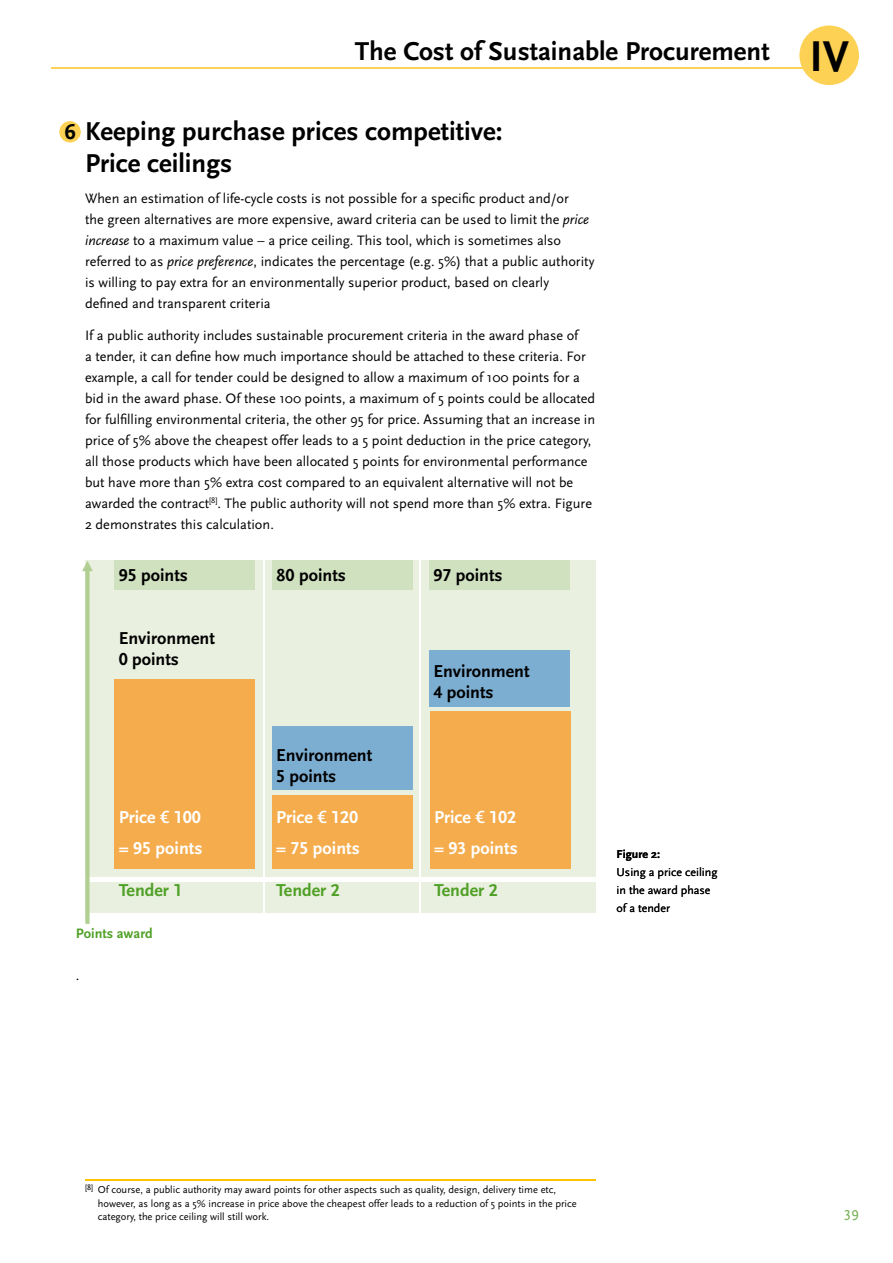
<style>
.page{position:relative;width:893px;height:1263px;background:#fff}
.page>*{position:absolute;margin:0;border:0;box-sizing:border-box;transform-origin:0 0}
.t1{font:700 27px/31.5px "Scala Sans";color:#000}
.t2{font:700 22.5px "Scala Sans Figures";color:#000}
.t3{font:700 18px/21px "Scala Sans";color:#000}
.t4{font:700 18px/31.5px "Scala Sans";color:#fff}
.t5{font:700 18px "Scala Sans";color:#4fa026}
.t6{font:15px "Scala Sans Caps";color:#78b255}
.t7{font:14.25px/21px "Scala Sans";color:#000}
.t8{font:700 14.25px "Scala Sans";color:#4fa026}
.t9{font:12px/18px "Scala Sans";color:#000}
.t10{font:700 12px "Scala Sans";color:#000}
.t11{font:10.5px/13.5px "Scala Sans";color:#000}
.s1{font-size:45px}
.s2{font-style:italic}
.s3{font-family:"Scala Sans Figures"}
.s4{font-family:"Thesis Euro";font-weight:400}
</style>
<div class="page">
<hr style="left:51px;top:67px;width:778px;height:2px;background:#fdd153">
<div style="left:799px;top:26px;width:60px;height:59px;background:#fdd153;border-radius:50%"></div>
<div style="left:85px;top:560px;width:511px;height:353px;background:#eaf0df"></div>
<div style="left:114px;top:679px;width:141px;height:190px;background:#f5ac4c"></div>
<div style="left:272px;top:795px;width:141px;height:74px;background:#f5ac4c"></div>
<div style="left:430px;top:711px;width:141px;height:158px;background:#f5ac4c"></div>
<div style="left:272px;top:726px;width:141px;height:64px;background:#7caed2"></div>
<div style="left:429px;top:651px;width:141px;height:56px;background:#7caed2"></div>
<div style="left:114px;top:560px;width:141px;height:30px;background:#d0e1c0"></div>
<hr style="left:263px;top:560px;width:2px;height:358px;background:#fff">
<hr style="left:420px;top:560px;width:1px;height:358px;background:#fff">
<div style="left:85px;top:877px;width:511px;height:5px;background:#fff"></div>
<div style="left:272px;top:560px;width:141px;height:30px;background:#d0e1c0"></div>
<div style="left:429px;top:560px;width:141px;height:30px;background:#d0e1c0"></div>
<svg style="left:82px;top:561px;width:11px;height:363px"></svg>
<hr style="left:85px;top:1179px;width:510px;height:2px;background:#fbc300">
<div style="left:60px;top:121px;width:21px;height:21px;background:#fdd153;border-radius:50%"></div>
<h1 class="t1" style="left:355px;top:36px;width:496px">The Cost of Sustainable Procurement <span class="s1">IV</span></h1>
<h2 class="t2" style="left:65px;top:123px;width:13px">6</h2>
<h1 class="t1" style="left:85px;top:116px;width:419px">Keeping purchase prices competitive:<br>Price ceilings</h1>
<p class="t7" style="left:85px;top:188px;width:511px">When an estimation of life-cycle costs is not possible for a specific product and/or<br>the green alternatives are more expensive, award criteria can be used to limit the <span class="s2">price increase</span> to a maximum value – a price ceiling. This tool, which is sometimes also referred to as <span class="s2">price preference</span>, indicates the percentage (e.g. 5%) that a public authority is willing to pay extra for an environmentally superior product, based on clearly defined and transparent criteria</p>
<p class="t7" style="left:85px;top:325px;width:512px">If a public authority includes sustainable procurement criteria in the award phase of<br>a tender, it can define how much importance should be attached to these criteria. For example, a call for tender could be designed to allow a maximum of 100 points for a bid in the award phase. Of these 100 points, a maximum of 5 points could be allocated for fulfilling environmental criteria, the other 95 for price. Assuming that an increase in price of 5% above the cheapest offer leads to a 5 point deduction in the price category, all those products which have been allocated 5 points for environmental performance but have more than 5% extra cost compared to an equivalent alternative will not be awarded the contract<sup>[8]</sup>. The public authority will not spend more than 5% extra. Figure 2 demonstrates this calculation.</p>
<p class="t3" style="left:119px;top:565px;width:71px"><span class="s3">95</span> points</p>
<p class="t3" style="left:277px;top:565px;width:71px"><span class="s3">80</span> points</p>
<p class="t3" style="left:433px;top:565px;width:71px"><span class="s3">97</span> points</p>
<p class="t3" style="left:119px;top:628px;width:98px">Environment<br><span class="s3">0</span> points</p>
<p class="t3" style="left:276px;top:745px;width:98px">Environment<br><span class="s3">5</span> points</p>
<p class="t3" style="left:433px;top:661px;width:98px">Environment<br><span class="s3">4</span> points</p>
<p class="t4" style="left:119px;top:801px;width:85px">Price <span class="s4">E</span> <span class="s3">100 </span>= <span class="s3">95</span> points</p>
<p class="t4" style="left:276px;top:801px;width:85px">Price <span class="s4">E</span> <span class="s3">120 </span>= <span class="s3">75</span> points</p>
<p class="t4" style="left:434px;top:801px;width:85px">Price <span class="s4">E</span> <span class="s3">102 </span>= <span class="s3">93</span> points</p>
<p class="t5" style="left:119px;top:881px;width:65px">Tender <span class="s3">1</span></p>
<p class="t5" style="left:276px;top:881px;width:65px">Tender <span class="s3">2</span></p>
<p class="t5" style="left:434px;top:881px;width:65px">Tender <span class="s3">2</span></p>
<p class="t10" style="left:617px;top:848px;width:45px">Figure 2:</p>
<p class="t9" style="left:617px;top:863px;width:102px">Using a price ceiling in the award phase of a tender</p>
<p class="t8" style="left:76px;top:926px;width:78px">Points award</p>
<p class="t7" style="left:76px;top:965px;width:5px">.</p>
<p class="t11" style="left:98px;top:1183px;width:480px;text-indent:-13px"><sup>[8]</sup> Of course, a public authority may award points for other aspects such as quality, design, delivery time etc, however, as long as a 5% increase in price above the cheapest offer leads to a reduction of 5 points in the price category, the price ceiling will still work.</p>
<p class="t6" style="left:844px;top:1207px;width:16px">39</p>
</div>
